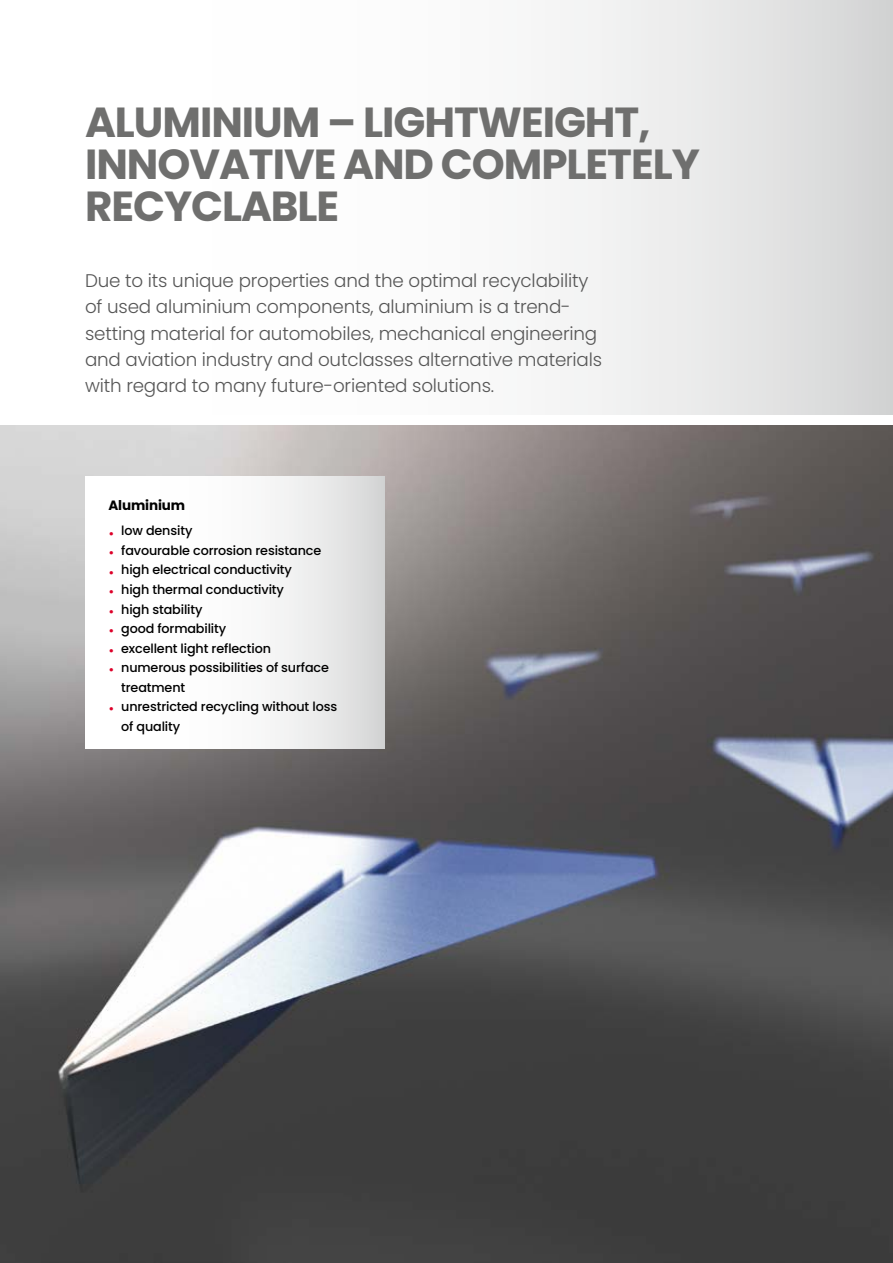
<style>
.page{position:relative;width:893px;height:1263px;background:#fff}
.page>*{position:absolute;margin:0;border:0;box-sizing:border-box;transform-origin:0 0}
.t1{font:700 42px/42px "Poppins";letter-spacing:-.025em;color:#6f6f6e}
.t2{font:300 18.3px/26.2px "Poppins";letter-spacing:-.01em;color:#565656}
.t3{font:700 13.5px "Poppins";letter-spacing:-.01em;color:#000}
.t4{font:500 12.75px/19.5px "Poppins";letter-spacing:-.01em;color:#000}
.s1{color:#dd0029}
</style>
<div class="page">
<div style="left:0;top:0;width:893px;height:415px;background:linear-gradient(to right,#fff,#e0e0e1)"></div>
<img style="left:0;top:425px;width:893px;height:838px">
<div style="left:85px;top:476px;width:300px;height:272px;background:linear-gradient(to right,#fff,#e0e1e1)"></div>
<h1 class="t1" style="left:85px;top:101px;width:616px">ALUMINIUM – LIGHTWEIGHT,<br>INNOVATIVE AND COMPLETELY<br>RECYCLABLE</h1>
<p class="t2" style="left:85px;top:268px;width:519px">Due to its unique properties and the optimal recyclability of used aluminium components, aluminium is a trend&shy;setting material for automobiles, mechanical engineering and aviation industry and outclasses alternative materials with regard to many future-oriented solutions.</p>
<p class="t3" style="left:108px;top:497px;width:78px">Aluminium</p>
<p class="t4" style="left:108px;top:521px;width:85px"><span class="s1">•</span> low density</p>
<p class="t4" style="left:108px;top:541px;width:214px"><span class="s1">•</span> favourable corrosion resistance</p>
<p class="t4" style="left:108px;top:560px;width:185px"><span class="s1">•</span> high electrical conductivity</p>
<p class="t4" style="left:108px;top:580px;width:177px"><span class="s1">•</span> high thermal conductivity</p>
<p class="t4" style="left:108px;top:599px;width:96px"><span class="s1">•</span> high stability</p>
<p class="t4" style="left:108px;top:619px;width:119px"><span class="s1">•</span> good formability</p>
<p class="t4" style="left:108px;top:638px;width:164px"><span class="s1">•</span> excellent light reflection</p>
<p class="t4" style="left:121px;top:658px;width:209px;text-indent:-13px"><span class="s1">•</span> numerous possibilities of surface treatment</p>
<p class="t4" style="left:121px;top:697px;width:217px;text-indent:-13px"><span class="s1">•</span> unrestricted recycling without loss of quality</p>
</div>
